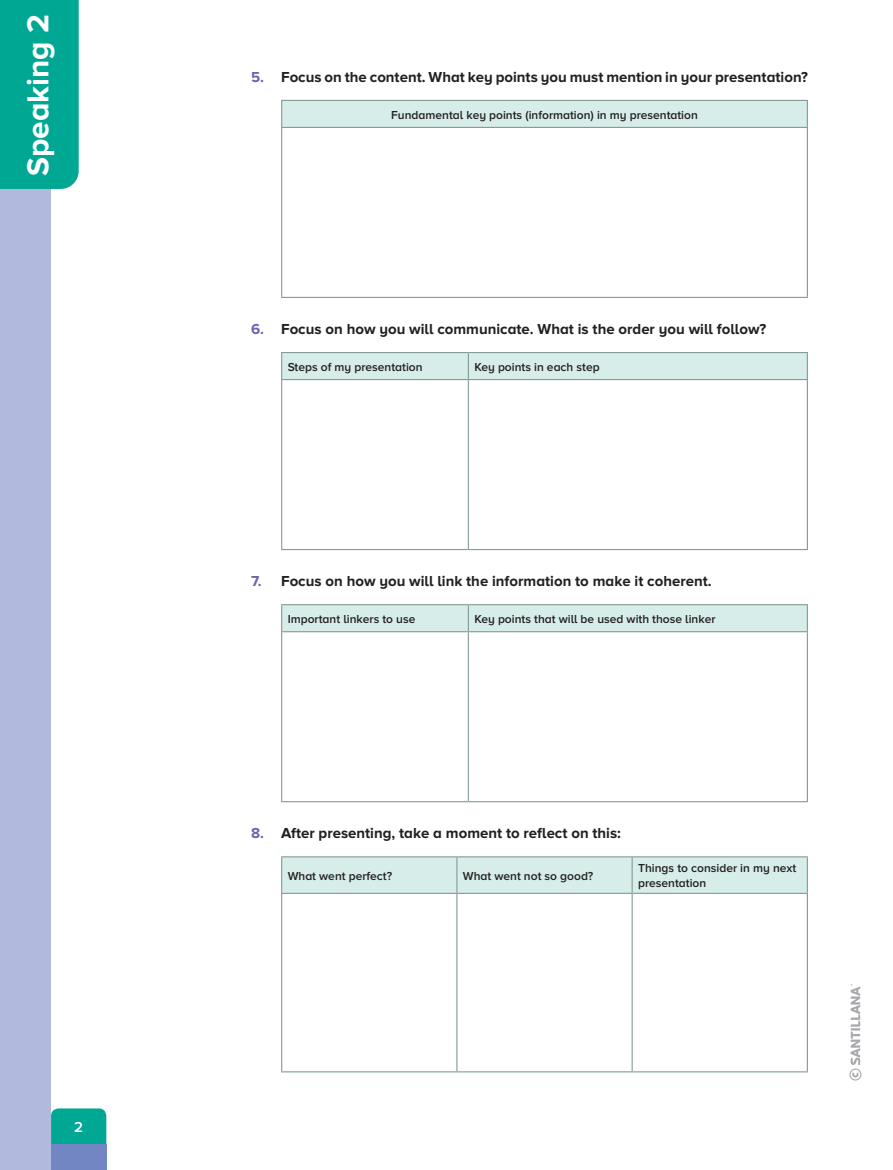
<style>
.page{position:relative;width:893px;height:1170px;background:#fff}
.page>*{position:absolute;margin:0;border:0;box-sizing:border-box;transform-origin:0 0}
.t1{font:700 31.5px "Proxima Nova A";color:#fff}
.t2{font:700 15px "Proxima Nova A";color:#231f20}
.t3{font:600 15px "Proxima Nova A";color:#fff}
.t4{font:600 12px/15px "Proxima Nova A";color:#231f20}
.s1{color:#6c65ae}
</style>
<div class="page">
<div style="left:0;top:172px;width:51px;height:997px;background:#b1badd"></div>
<div style="left:0;top:0;width:79px;height:189px;background:#00a894"></div>
<div style="left:51px;top:1108px;width:55px;height:36px;background:#00a894"></div>
<div style="left:51px;top:1144px;width:55px;height:25px;background:#7286c3"></div>
<div style="left:282px;top:100px;width:525px;height:27px;background:#d6edea"></div>
<hr style="left:281px;top:100px;width:527px;height:1px;background:#859b95">
<svg style="left:281px;top:101px;width:1px;height:26px"></svg>
<hr style="left:281px;top:127px;width:527px;height:1px;background:#859b95">
<svg style="left:807px;top:101px;width:1px;height:26px"></svg>
<hr style="left:281px;top:128px;width:1px;height:169px;background:#859b95">
<hr style="left:807px;top:128px;width:1px;height:169px;background:#859b95">
<hr style="left:281px;top:297px;width:527px;height:1px;background:#859b95">
<svg style="left:282px;top:380px;width:525px;height:169px"></svg>
<hr style="left:468px;top:549px;width:340px;height:1px;background:#859b95">
<hr style="left:807px;top:380px;width:1px;height:169px;background:#859b95">
<hr style="left:281px;top:379px;width:187px;height:1px;background:#859b95">
<svg style="left:281px;top:352px;width:527px;height:27px;background:#d2e9e5"></svg>
<hr style="left:468px;top:379px;width:340px;height:1px;background:#859b95">
<hr style="left:281px;top:380px;width:1px;height:169px;background:#859b95">
<hr style="left:468px;top:380px;width:1px;height:169px;background:#859b95">
<hr style="left:281px;top:549px;width:187px;height:1px;background:#859b95">
<svg style="left:282px;top:632px;width:525px;height:169px"></svg>
<hr style="left:468px;top:801px;width:340px;height:1px;background:#859b95">
<hr style="left:807px;top:632px;width:1px;height:169px;background:#859b95">
<hr style="left:281px;top:631px;width:187px;height:1px;background:#859b95">
<svg style="left:281px;top:604px;width:527px;height:27px;background:#d2e9e5"></svg>
<hr style="left:468px;top:631px;width:340px;height:1px;background:#859b95">
<hr style="left:281px;top:632px;width:1px;height:169px;background:#859b95">
<hr style="left:468px;top:632px;width:1px;height:169px;background:#859b95">
<hr style="left:281px;top:801px;width:187px;height:1px;background:#859b95">
<div style="left:282px;top:857px;width:525px;height:35px;background:#d6edea"></div>
<svg style="left:282px;top:893px;width:525px;height:178px"></svg>
<hr style="left:457px;top:1071px;width:175px;height:1px;background:#859b95">
<hr style="left:632px;top:1071px;width:176px;height:1px;background:#859b95">
<hr style="left:632px;top:893px;width:1px;height:178px;background:#859b95">
<hr style="left:807px;top:893px;width:1px;height:178px;background:#859b95">
<hr style="left:281px;top:856px;width:176px;height:1px;background:#859b95">
<hr style="left:281px;top:857px;width:1px;height:35px;background:#859b95">
<hr style="left:281px;top:892px;width:176px;height:1px;background:#859b95">
<hr style="left:457px;top:856px;width:175px;height:1px;background:#859b95">
<hr style="left:456px;top:857px;width:1px;height:35px;background:#859b95">
<hr style="left:632px;top:856px;width:176px;height:1px;background:#859b95">
<hr style="left:632px;top:857px;width:1px;height:35px;background:#859b95">
<hr style="left:807px;top:857px;width:1px;height:35px;background:#859b95">
<hr style="left:457px;top:892px;width:175px;height:1px;background:#859b95">
<hr style="left:632px;top:892px;width:176px;height:1px;background:#859b95">
<hr style="left:281px;top:893px;width:1px;height:178px;background:#859b95">
<hr style="left:456px;top:893px;width:1px;height:178px;background:#859b95">
<hr style="left:281px;top:1071px;width:176px;height:1px;background:#859b95">
<svg style="left:849px;top:984px;width:12px;height:96px"></svg>
<h1 class="t1" style="left:20px;top:176px;width:163px;rotate:-90deg">Speaking 2</h1>
<p class="t3" style="left:74px;top:1118px;width:10px">2</p>
<p class="t2" style="left:251px;top:68px;width:558px"><span class="s1">5.</span> Focus on the content. What key points you must mention in your presentation?</p>
<p class="t4" style="left:391px;top:107px;width:308px">Fundamental key points (information) in my presentation</p>
<p class="t2" style="left:251px;top:320px;width:517px"><span class="s1">6.</span> Focus on how you will communicate. What is the order you will follow?</p>
<p class="t4" style="left:288px;top:359px;width:136px">Steps of my presentation</p>
<p class="t4" style="left:474px;top:359px;width:127px">Key points in each step</p>
<p class="t2" style="left:251px;top:572px;width:462px"><span class="s1">7.</span> Focus on how you will link the information to make it coherent.</p>
<p class="t4" style="left:288px;top:611px;width:129px">Important linkers to use</p>
<p class="t4" style="left:474px;top:611px;width:243px">Key points that will be used with those linker</p>
<p class="t2" style="left:251px;top:824px;width:371px"><span class="s1">8.</span> After presenting, take a moment to reflect on this:</p>
<p class="t4" style="left:288px;top:868px;width:106px">What went perfect?</p>
<p class="t4" style="left:463px;top:868px;width:132px">What went not so good?</p>
<p class="t4" style="left:638px;top:860px;width:160px">Things to consider in my next presentation</p>
</div>
